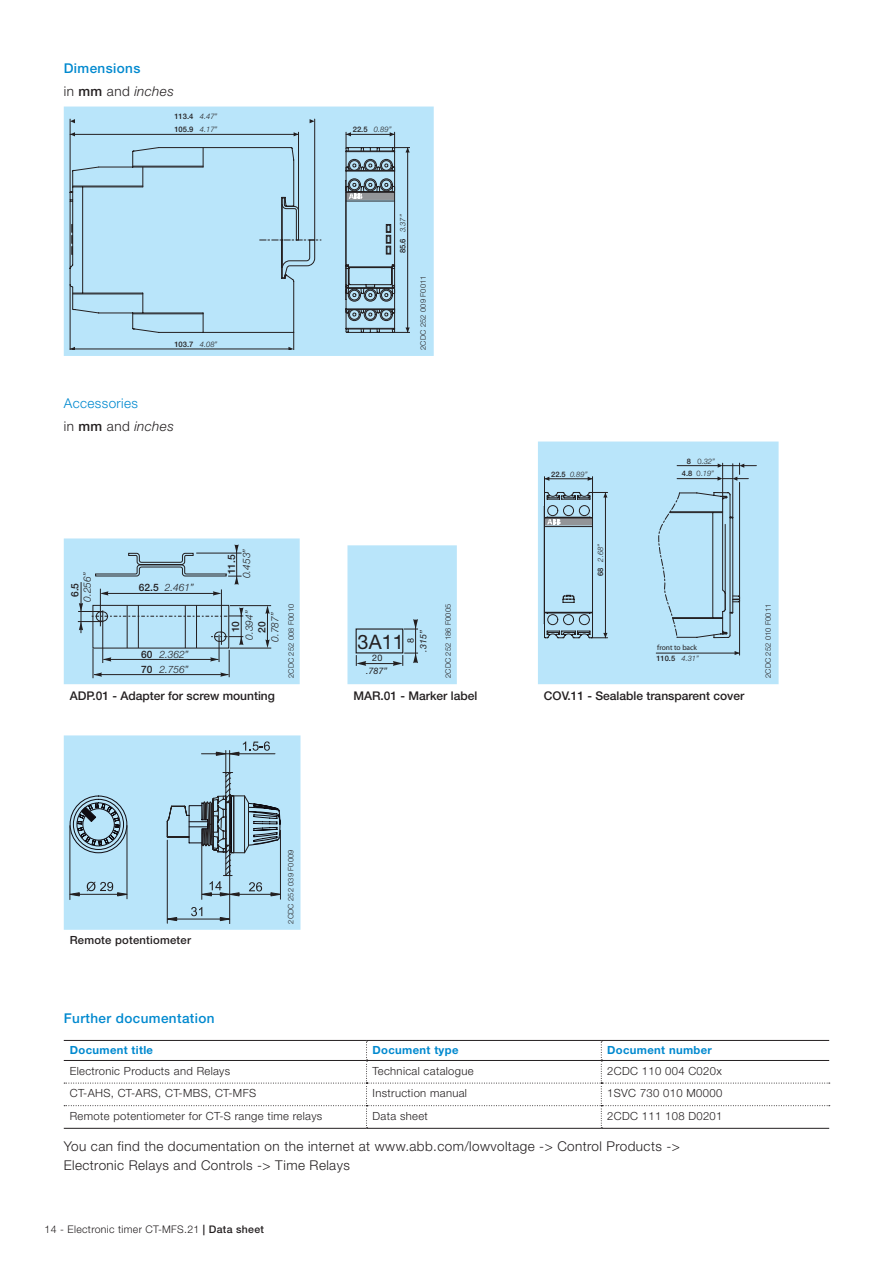
<style>
.page{position:relative;width:893px;height:1263px;background:#fff}
.page>*{position:absolute;margin:0;border:0;box-sizing:border-box;transform-origin:0 0}
.t1{font:19.95px "Helvetica Neue LT";color:#231f20}
.t2{font:300 13.5px/18.6px "Helvetica Neue LT Pro";letter-spacing:.03em;color:#231f20}
.t3{font:500 13.5px "Helvetica Neue LT Pro";letter-spacing:.03em;color:#0089cf}
.t4{font:italic 300 13.5px "Helvetica Neue LT";letter-spacing:.03em;color:#231f20}
.t5{font:300 13.5px "Helvetica Neue LT Pro";letter-spacing:.03em;color:#0089cf}
.t6{font:500 12px "Helvetica Neue LT";color:#231f20}
.t7{font:300 11.25px "Helvetica Neue LT Pro";letter-spacing:.03em;color:#231f20}
.t8{font:700 11.25px "Helvetica Neue LT Pro";letter-spacing:.03em;color:#0089cf}
.t9{font:500 11.25px "Helvetica Neue LT Pro";letter-spacing:.02em;color:#231f20}
.t10{font:300 10.5px "Helvetica Neue LT Pro";letter-spacing:.03em;color:#231f20}
.t11{font:italic 300 10.2px/15.1px "Helvetica Neue LT Com";color:#231f20;text-align:right}
.t12{font:500 10.2px "Helvetica Neue LT Com";color:#231f20}
.t13{font:italic 9px "Helvetica Neue LT";color:#231f20}
.t14{font:9px "Helvetica Neue LT";color:#231f20}
.t15{font:500 7.65px "Helvetica Neue LT";color:#231f20}
.t16{font:italic 300 7.65px "Helvetica Neue LT";color:#231f20}
.t17{font:300 7.5px "Helvetica Neue LT Pro";letter-spacing:.02em;color:#231f20}
.t18{font:italic 300 7.5px/12.6px "Helvetica Neue LT";color:#231f20;text-align:right}
.t19{font:7.5px "Helvetica";color:#231f20}
.t20{font:500 7.5px "Helvetica Neue LT";color:#231f20}
.s1{font-family:"Helvetica Neue LT Pro";font-style:normal}
.s2{font-weight:500;font-style:normal}
.s3{font-weight:300;font-style:italic}
.s4{font-style:normal}
.s5{font-weight:500}
</style>
<div class="page">
<svg style="left:64px;top:107px;width:370px;height:249px;background:#b6e1f6"></svg>
<hr style="left:70px;top:134px;width:228px;height:1px;background:#231f20">
<hr style="left:298px;top:132px;width:1px;height:79px;background:#231f20">
<svg style="left:294px;top:132px;width:4px;height:4px"></svg>
<svg style="left:71px;top:119px;width:4px;height:4px"></svg>
<svg style="left:310px;top:119px;width:4px;height:4px"></svg>
<hr style="left:314px;top:119px;width:1px;height:121px;background:#231f20">
<hr style="left:70px;top:119px;width:1px;height:73px;background:#231f20">
<svg style="left:70px;top:147px;width:251px;height:203px;background:#b2dcf0"></svg>
<svg style="left:345px;top:132px;width:65px;height:201px;background:#98b9c9"></svg>
<svg style="left:70px;top:132px;width:5px;height:4px"></svg>
<svg style="left:64px;top:441px;width:715px;height:243px"></svg>
<svg style="left:735px;top:651px;width:4px;height:4px"></svg>
<hr style="left:656px;top:653px;width:83px;height:1px;background:#231f20">
<hr style="left:739px;top:482px;width:1px;height:173px;background:#231f20">
<svg style="left:544px;top:463px;width:212px;height:175px;background:#acd4e7"></svg>
<hr style="left:100px;top:589px;width:1px;height:37px;background:#231f20">
<hr style="left:230px;top:648px;width:41px;height:1px;background:#231f20">
<hr style="left:230px;top:605px;width:41px;height:1px;background:#231f20">
<hr style="left:221px;top:589px;width:1px;height:56px;background:#231f20">
<hr style="left:108px;top:593px;width:107px;height:1px;background:#231f20">
<hr style="left:81px;top:582px;width:1px;height:51px;background:#231f20">
<hr style="left:267px;top:608px;width:1px;height:37px;background:#231f20">
<svg style="left:213px;top:591px;width:8px;height:4px"></svg>
<svg style="left:265px;top:605px;width:5px;height:9px"></svg>
<svg style="left:100px;top:591px;width:8px;height:4px"></svg>
<svg style="left:265px;top:639px;width:5px;height:9px"></svg>
<svg style="left:95px;top:544px;width:147px;height:41px;background:#abd2e6"></svg>
<svg style="left:78px;top:603px;width:165px;height:75px;background:#a7cde0"></svg>
<hr style="left:415px;top:623px;width:1px;height:37px;background:#231f20">
<svg style="left:356px;top:655px;width:10px;height:11px"></svg>
<div style="left:356px;top:628px;width:47px;height:25px;border:1px solid #231f20"></div>
<hr style="left:359px;top:663px;width:38px;height:1px;background:#231f20">
<svg style="left:404px;top:619px;width:14px;height:10px"></svg>
<svg style="left:393px;top:653px;width:25px;height:13px"></svg>
<div style="left:64px;top:735px;width:236px;height:195px;background:#b9e5fa"></div>
<svg style="left:70px;top:795px;width:57px;height:58px;background:#89a7b8"></svg>
<hr style="left:229px;top:875px;width:1px;height:49px;background:#231f20">
<hr style="left:280px;top:830px;width:1px;height:69px;background:#231f20">
<svg style="left:168px;top:917px;width:9px;height:4px"></svg>
<svg style="left:220px;top:917px;width:10px;height:4px"></svg>
<hr style="left:170px;top:919px;width:59px;height:1px;background:#231f20">
<svg style="left:191px;top:907px;width:11px;height:9px"></svg>
<svg style="left:71px;top:892px;width:9px;height:4px"></svg>
<svg style="left:87px;top:881px;width:40px;height:15px"></svg>
<hr style="left:73px;top:894px;width:53px;height:1px;background:#231f20">
<svg style="left:167px;top:741px;width:114px;height:155px;background:#a1c6d9"></svg>
<hr style="left:167px;top:840px;width:1px;height:83px;background:#231f20">
<hr style="left:202px;top:844px;width:1px;height:55px;background:#231f20">
<hr style="left:70px;top:826px;width:1px;height:73px;background:#231f20">
<hr style="left:127px;top:825px;width:1px;height:74px;background:#231f20">
<hr style="left:64px;top:1128px;width:303px;height:1px;background:#231f20">
<hr style="left:367px;top:1128px;width:234px;height:1px;background:#231f20">
<svg style="left:64px;top:1040px;width:766px;height:88px"></svg>
<hr style="left:601px;top:1128px;width:228px;height:1px;background:#231f20">
<p class="t3" style="left:64px;top:61px;width:78px">Dimensions</p>
<p class="t4" style="left:64px;top:83px;width:112px"><span class="s1">in</span> <span class="s2">mm</span> <span class="s1">and</span> inches</p>
<p class="t15" style="left:174px;top:112px;width:45px">113.4 <span class="s3">4.47”</span></p>
<p class="t15" style="left:174px;top:125px;width:45px">105.9 <span class="s3">4.17”</span></p>
<p class="t16" style="left:353px;top:125px;width:40px"><span class="s2">22.5</span> 0.89”</p>
<p class="t15" style="left:174px;top:339px;width:45px">103.7 <span class="s3">4.08”</span></p>
<p class="t5" style="left:64px;top:395px;width:76px">Accessories</p>
<p class="t4" style="left:64px;top:418px;width:112px"><span class="s1">in</span> <span class="s2">mm</span> <span class="s1">and</span> inches</p>
<p class="t16" style="left:398px;top:253px;width:40px;rotate:-90deg"><span class="s2">85.6</span> 3.37”</p>
<p class="t17" style="left:419px;top:350px;width:76px;rotate:-90deg">2CDC 252 009 F0011</p>
<p class="t18" style="left:551px;top:467px;width:38px"><span class="s2">22.5</span> 0.89”</p>
<p class="t18" style="left:682px;top:455px;width:34px"><span class="s2">8</span> <span class="s4">0.</span>32”<br><span class="s2">4.8</span> <span class="s4">0.</span>19”</p>
<p class="t11" style="left:79px;top:602px;width:31px;rotate:-90deg">0.256”</p>
<p class="t11" style="left:165px;top:580px;width:31px">2.461”</p>
<p class="t12" style="left:69px;top:597px;width:16px;rotate:-90deg">6.5</p>
<p class="t12" style="left:139px;top:581px;width:21px">62.5</p>
<p class="t11" style="left:141px;top:646px;width:49px">2.362”<br><span class="s2">70</span> 2.756”</p>
<p class="t12" style="left:141px;top:648px;width:13px">60</p>
<p class="t11" style="left:239px;top:578px;width:31px;rotate:-90deg">0.453”</p>
<p class="t12" style="left:225px;top:574px;width:21px;rotate:-90deg">11.5</p>
<p class="t11" style="left:241px;top:640px;width:31px;rotate:-90deg">0.394”</p>
<p class="t11" style="left:267px;top:642px;width:31px;rotate:-90deg">0.787”</p>
<p class="t12" style="left:229px;top:632px;width:13px;rotate:-90deg">10</p>
<p class="t12" style="left:256px;top:633px;width:13px;rotate:-90deg">20</p>
<p class="t17" style="left:286px;top:678px;width:76px;rotate:-90deg">2CDC 252 008 F0010</p>
<h1 class="t1" style="left:358px;top:630px;width:48px">3A11</h1>
<p class="t14" style="left:405px;top:643px;width:7px;rotate:-90deg">8</p>
<p class="t13" style="left:418px;top:652px;width:23px;rotate:-90deg">.315”</p>
<p class="t13" style="left:366px;top:666px;width:23px">.787”</p>
<p class="t14" style="left:372px;top:653px;width:12px">20</p>
<p class="t17" style="left:444px;top:678px;width:76px;rotate:-90deg">2CDC 252 186 F0005</p>
<p class="t18" style="left:594px;top:576px;width:34px;rotate:-90deg"><span class="s2">68</span> 2.68”</p>
<p class="t19" style="left:657px;top:643px;width:41px">front to back</p>
<p class="t20" style="left:656px;top:654px;width:44px">110.5 <span class="s3">4.31”</span></p>
<p class="t6" style="left:70px;top:688px;width:207px">ADP.01 ‑ Adapter for screw mounting</p>
<p class="t6" style="left:353px;top:688px;width:125px">MAR.01 ‑ Marker label</p>
<p class="t6" style="left:544px;top:688px;width:202px">COV.11 ‑ Sealable transparent cover</p>
<p class="t17" style="left:764px;top:678px;width:76px;rotate:-90deg">2CDC 252 010 F0011</p>
<p class="t9" style="left:70px;top:933px;width:123px">Remote potentiometer</p>
<p class="t17" style="left:286px;top:924px;width:76px;rotate:-90deg">2CDC 252 039 F0009</p>
<p class="t3" style="left:64px;top:1010px;width:152px">Further documentation</p>
<p class="t8" style="left:70px;top:1043px;width:85px">Document title</p>
<p class="t8" style="left:373px;top:1043px;width:87px">Document type</p>
<p class="t8" style="left:607px;top:1043px;width:106px">Document number</p>
<p class="t7" style="left:70px;top:1063px;width:162px">Electronic Products and Relays</p>
<p class="t7" style="left:373px;top:1063px;width:103px">Technical catalogue</p>
<p class="t7" style="left:607px;top:1063px;width:116px">2CDC 110 004 C020x</p>
<p class="t7" style="left:70px;top:1086px;width:188px">CT-AHS, CT-ARS, CT-MBS, CT-MFS</p>
<p class="t7" style="left:373px;top:1086px;width:96px">Instruction manual</p>
<p class="t7" style="left:607px;top:1086px;width:116px">1SVC 730 010 M0000</p>
<p class="t7" style="left:70px;top:1109px;width:254px">Remote potentiometer for CT-S range time relays</p>
<p class="t7" style="left:373px;top:1109px;width:57px">Data sheet</p>
<p class="t7" style="left:607px;top:1109px;width:117px">2CDC 111 108 D0201</p>
<p class="t2" style="left:64px;top:1137px;width:618px">You can find the documentation on the internet at www.abb.com/lowvoltage -&gt; Control Products -&gt;<br>Electronic Relays and Controls -&gt; Time Relays</p>
<p class="t10" style="left:45px;top:1223px;width:221px">14 - Electronic timer CT-MFS.21 <span class="s5">| Data sheet</span></p>
</div>
